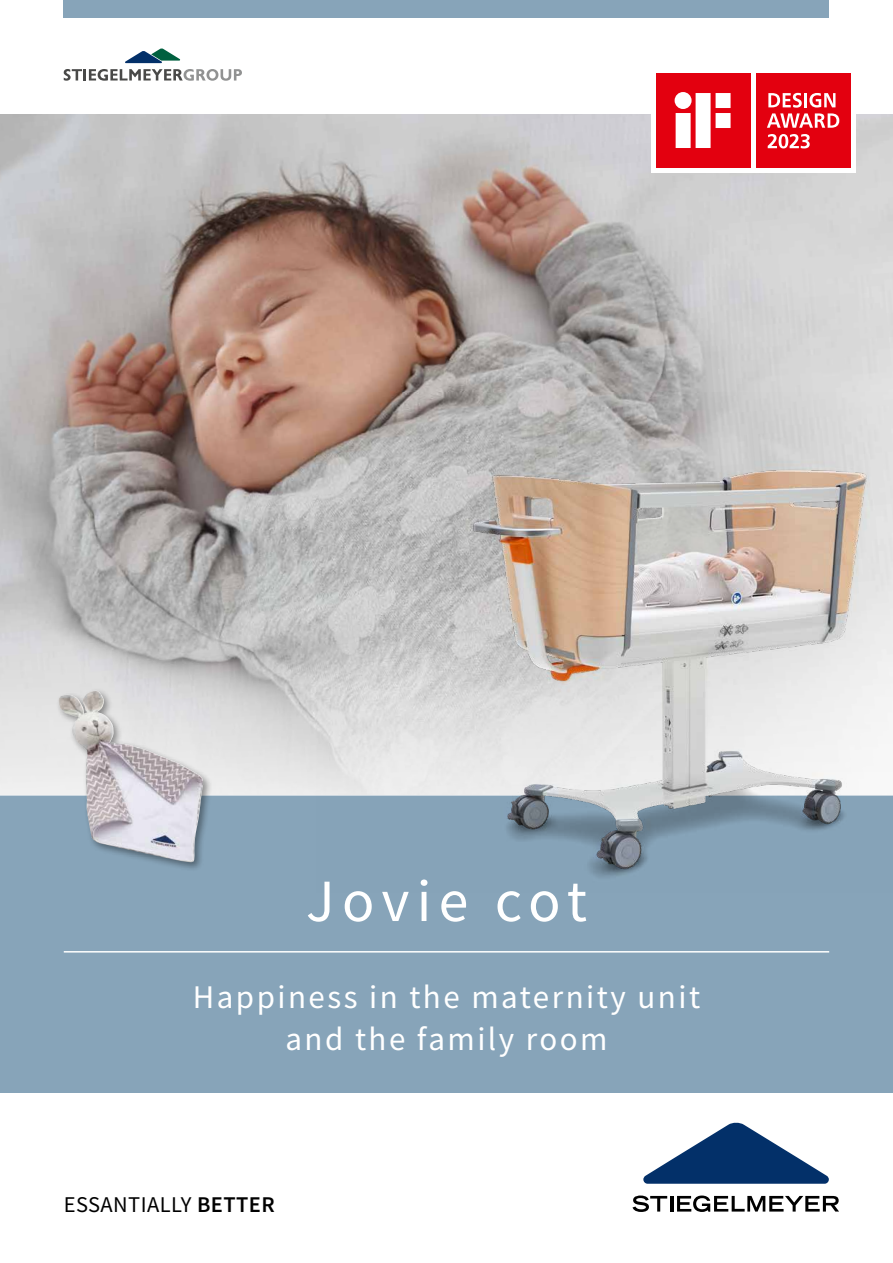
<style>
.page{position:relative;width:893px;height:1263px;background:#fff}
.page>*{position:absolute;margin:0;border:0;box-sizing:border-box;transform-origin:0 0}
.t1{font:60px "Source Sans Pro";letter-spacing:.12em;color:#fff}
.t2{font:33px/42.5px "Source Sans Pro";letter-spacing:.075em;color:#fff;text-align:center}
.t3{font:22.5px "Source Sans Pro";letter-spacing:.02em;color:#000}
.s1{font-weight:600}
</style>
<div class="page">
<img style="left:0;top:115px;width:893px;height:404px">
<div style="left:0;top:795px;width:893px;height:298px;background:#87a4b9"></div>
<div style="left:64px;top:0;width:765px;height:17px;background:#87a4b9"></div>
<svg style="left:0;top:519px;width:316px;height:276px;background:#c2c2c2"></svg>
<img style="left:316px;top:392px;width:572px;height:485px">
<div style="left:56px;top:687px;width:157px;height:185px;background:#000;opacity:.4"></div>
<img style="left:59px;top:691px;width:144px;height:171px">
<svg style="left:643px;top:1123px;width:186px;height:61px"></svg>
<svg style="left:632px;top:1195px;width:35px;height:17px"></svg>
<hr style="left:670px;top:1196px;width:3px;height:15px;background:#000">
<svg style="left:677px;top:1195px;width:162px;height:17px"></svg>
<hr style="left:64px;top:951px;width:765px;height:1px;background:#fff">
<div style="left:651px;top:68px;width:204px;height:105px;background:#fff"></div>
<div style="left:656px;top:73px;width:95px;height:95px;background:#e3000f"></div>
<svg style="left:675px;top:92px;width:56px;height:56px"></svg>
<div style="left:756px;top:73px;width:94px;height:95px;background:#e3000f"></div>
<svg style="left:767px;top:93px;width:72px;height:35px"></svg>
<svg style="left:768px;top:134px;width:42px;height:14px"></svg>
<svg style="left:64px;top:69px;width:178px;height:12px"></svg>
<svg style="left:125px;top:48px;width:55px;height:15px"></svg>
<h1 class="t1" style="left:306px;top:863px;width:283px">Jovie cot</h1>
<p class="t2" style="left:193px;top:975px;width:509px">Happiness in the maternity unit and the family room</p>
<p class="t3" style="left:64px;top:1190px;width:213px">ESSANTIALLY <span class="s1">BETTER</span></p>
</div>
